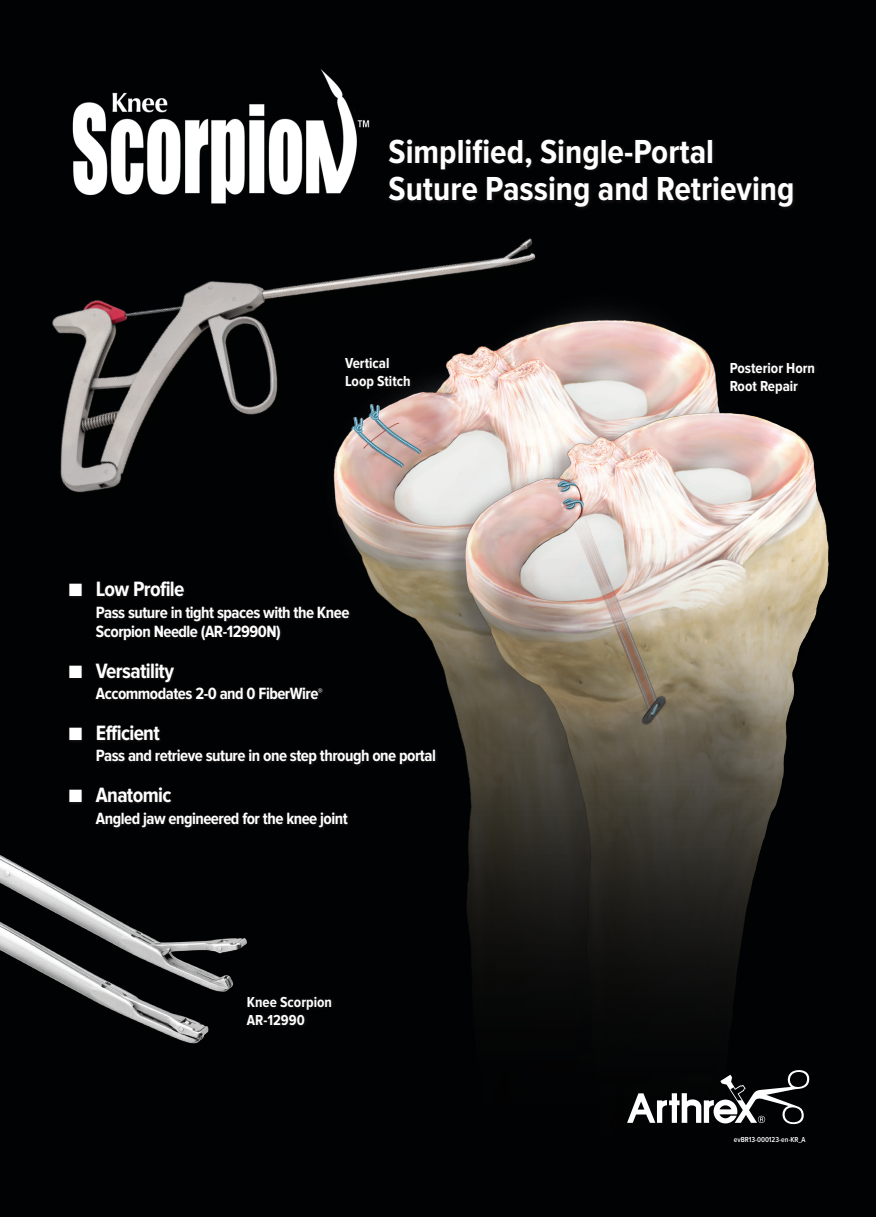
<style>
.page{position:relative;width:876px;height:1217px;background:#fff}
.page>*{position:absolute;margin:0;border:0;box-sizing:border-box;transform-origin:0 0}
.t1{font:700 34.5px "Proxima Nova Cond";color:#fff}
.t2{font:700 21.45px "Proxima Nova Cond";letter-spacing:-.03em;color:#fff}
.t3{font:700 16.95px/18.9px "Proxima Nova Cond";letter-spacing:-.03em;color:#fff}
.t4{font:700 15px "Proxima Nova Cond";color:#fff}
.t5{font:600 7.5px "Proxima Nova Cond";color:#fff}
</style>
<div class="page">
<div style="left:0;top:0;width:876px;height:1216px;background:#010203"></div>
<img style="left:52px;top:238px;width:484px;height:255px">
<img style="left:277px;top:271px;width:552px;height:854px">
<img style="left:94px;top:1001px;width:115px;height:43px">
<img style="left:0;top:855px;width:247px;height:146px">
<svg style="left:627px;top:1069px;width:183px;height:55px"></svg>
<div style="left:387px;top:137px;width:410px;height:74px;background:#231f20;opacity:.75"></div>
<img style="left:72px;top:69px;width:298px;height:135px">
<div style="left:68px;top:580px;width:370px;height:250px;background:#231f20;opacity:.75"></div>
<div style="left:245px;top:993px;width:91px;height:35px;background:#050506"></div>
<div style="left:343px;top:356px;width:71px;height:37px;background:#050506"></div>
<div style="left:729px;top:360px;width:90px;height:37px;background:#050506"></div>
<p class="t1" style="left:389px;top:132px;width:327px">Simplified, Single-Portal</p>
<p class="t1" style="left:389px;top:170px;width:407px">Suture Passing and Retrieving</p>
<p class="t4" style="left:345px;top:355px;width:46px">Vertical</p>
<p class="t4" style="left:345px;top:373px;width:67px">Loop Stitch</p>
<p class="t2" style="left:68px;top:577px;width:118px">■ Low Profile</p>
<p class="t3" style="left:96px;top:603px;width:255px">Pass suture in tight spaces with the Knee<br>Scorpion Needle (AR-12990N)</p>
<p class="t2" style="left:68px;top:658px;width:107px">■ Versatility</p>
<p class="t3" style="left:96px;top:684px;width:228px">Accommodates 2-0 and 0 FiberWire<sup>®</sup></p>
<p class="t2" style="left:68px;top:720px;width:93px">■ Efficient</p>
<p class="t3" style="left:96px;top:746px;width:341px">Pass and retrieve suture in one step through one portal</p>
<p class="t2" style="left:68px;top:783px;width:105px">■ Anatomic</p>
<p class="t3" style="left:96px;top:809px;width:253px">Angled jaw engineered for the knee joint</p>
<p class="t4" style="left:247px;top:992px;width:87px">Knee Scorpion</p>
<p class="t4" style="left:247px;top:1010px;width:59px">AR-12990</p>
<p class="t4" style="left:730px;top:359px;width:87px">Posterior Horn</p>
<p class="t4" style="left:730px;top:377px;width:70px">Root Repair</p>
<p class="t5" style="left:734px;top:1133px;width:73px">evBR13-000123-en-KR_A</p>
</div>
